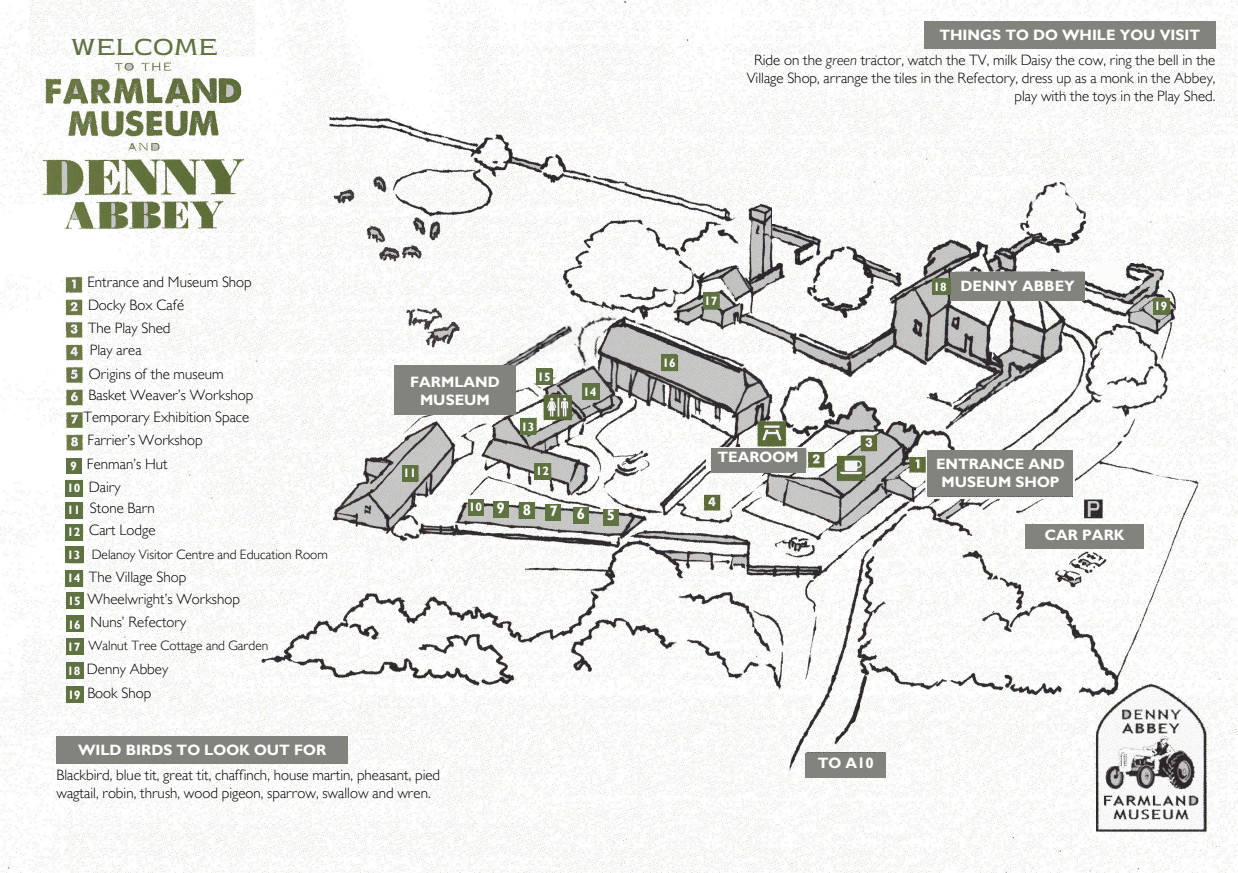
<style>
.page{position:relative;width:1238px;height:873px;background:#fff}
.page>*{position:absolute;margin:0;border:0;box-sizing:border-box;transform-origin:0 0}
.t1{font:25.5px "Asangha Re Ex";color:#5f7242}
.t2{font:300 15px/18px "Gill Sans MT Std";color:#000}
.t3{font:700 15px/18px "Gill Sans MT Std";color:#fff;text-align:center}
.t4{font:300 13.5px "Gill Sans MT Std";color:#000}
.t5{font:700 12px "Gill Sans MT Std";color:#fff}
.s1{font-style:italic}
</style>
<div class="page">
<img style="left:0;top:0;width:1238px;height:873px">
<img style="left:495px;top:321px;width:88px;height:55px">
<div style="left:394px;top:365px;width:121px;height:49px;background:#82837c"></div>
<div style="left:710px;top:448px;width:95px;height:25px;background:#82837c"></div>
<div style="left:927px;top:450px;width:146px;height:46px;background:#82837c"></div>
<div style="left:1025px;top:524px;width:118px;height:25px;background:#82837c"></div>
<div style="left:950px;top:272px;width:134px;height:28px;background:#82837c"></div>
<div style="left:1095px;top:257px;width:26px;height:27px;background:#fcfcfb"></div>
<img style="left:1048px;top:220px;width:190px;height:43px">
<img style="left:87px;top:272px;width:194px;height:201px">
<img style="left:87px;top:473px;width:194px;height:44px">
<img style="left:87px;top:517px;width:194px;height:115px">
<img style="left:109px;top:496px;width:193px;height:101px">
<img style="left:154px;top:359px;width:193px;height:101px">
<div style="left:603px;top:509px;width:15px;height:17px;background:#5f7242"></div>
<div style="left:573px;top:508px;width:15px;height:16px;background:#5f7242"></div>
<div style="left:468px;top:499px;width:15px;height:17px;background:#5f7242"></div>
<div style="left:493px;top:501px;width:16px;height:16px;background:#5f7242"></div>
<div style="left:546px;top:504px;width:15px;height:17px;background:#5f7242"></div>
<div style="left:66px;top:458px;width:16px;height:15px;background:#5f7242"></div>
<div style="left:519px;top:503px;width:15px;height:16px;background:#5f7242"></div>
<img style="left:22px;top:636px;width:194px;height:100px">
<div style="left:66px;top:639px;width:17px;height:16px;background:#5f7242"></div>
<div style="left:66px;top:663px;width:17px;height:16px;background:#5f7242"></div>
<div style="left:66px;top:687px;width:17px;height:16px;background:#5f7242"></div>
<img style="left:29px;top:0;width:225px;height:56px">
<div style="left:402px;top:465px;width:15px;height:16px;background:#5f7242"></div>
<div style="left:534px;top:463px;width:17px;height:16px;background:#5f7242"></div>
<div style="left:521px;top:419px;width:15px;height:16px;background:#5f7242"></div>
<div style="left:536px;top:369px;width:16px;height:16px;background:#5f7242"></div>
<div style="left:582px;top:383px;width:17px;height:17px;background:#5f7242"></div>
<div style="left:661px;top:354px;width:16px;height:17px;background:#5f7242"></div>
<div style="left:703px;top:293px;width:15px;height:16px;background:#5f7242"></div>
<div style="left:931px;top:279px;width:19px;height:16px;background:#5f7242"></div>
<div style="left:1153px;top:298px;width:15px;height:16px;background:#5f7242"></div>
<div style="left:65px;top:480px;width:18px;height:17px;background:#5f7242"></div>
<div style="left:65px;top:502px;width:17px;height:17px;background:#5f7242"></div>
<div style="left:65px;top:524px;width:17px;height:17px;background:#5f7242"></div>
<div style="left:65px;top:546px;width:18px;height:16px;background:#5f7242"></div>
<div style="left:65px;top:570px;width:18px;height:16px;background:#5f7242"></div>
<div style="left:66px;top:593px;width:17px;height:16px;background:#5f7242"></div>
<div style="left:66px;top:615px;width:17px;height:17px;background:#5f7242"></div>
<img style="left:723px;top:272px;width:21px;height:24px">
<img style="left:728px;top:269px;width:22px;height:26px">
<img style="left:736px;top:265px;width:13px;height:14px">
<img style="left:329px;top:558px;width:193px;height:21px">
<div style="left:805px;top:753px;width:81px;height:24px;background:#82837c"></div>
<div style="left:56px;top:736px;width:292px;height:28px;background:#82837c"></div>
<img style="left:68px;top:766px;width:239px;height:107px">
<img style="left:307px;top:765px;width:244px;height:108px">
<img style="left:568px;top:314px;width:41px;height:53px">
<img style="left:570px;top:327px;width:22px;height:21px">
<img style="left:592px;top:310px;width:20px;height:20px">
<img style="left:597px;top:322px;width:12px;height:17px">
<svg style="left:581px;top:352px;width:18px;height:17px"></svg>
<svg style="left:608px;top:312px;width:11px;height:10px"></svg>
<img style="left:823px;top:157px;width:138px;height:24px">
<img style="left:772px;top:181px;width:245px;height:42px">
<img style="left:1000px;top:188px;width:17px;height:45px">
<img style="left:1017px;top:181px;width:71px;height:74px">
<img style="left:961px;top:49px;width:193px;height:132px">
<div style="left:924px;top:21px;width:291px;height:28px;background:#82837c"></div>
<p class="t1" style="left:70px;top:31px;width:149px">WELCOME</p>
<p class="t3" style="left:939px;top:28px;width:262px">THINGS TO DO WHILE YOU VISIT</p>
<p class="t2" style="left:746px;top:53px;width:470px;text-align:right">Ride on the <span class="s1">green</span> tractor, watch the TV, milk Daisy the cow, ring the bell in the<br>Village Shop, arrange the tiles in the Refectory, dress up as a monk in the Abbey, play with the toys in the Play Shed.</p>
<p class="t2" style="left:87px;top:275px;width:166px">Entrance and Museum Shop</p>
<p class="t3" style="left:960px;top:279px;width:116px">DENNY ABBEY</p>
<p class="t2" style="left:88px;top:299px;width:98px">Docky Box Café</p>
<p class="t2" style="left:88px;top:321px;width:84px">The Play Shed</p>
<p class="t2" style="left:90px;top:344px;width:53px">Play area</p>
<p class="t2" style="left:89px;top:367px;width:136px">Origins of the museum</p>
<p class="t2" style="left:89px;top:388px;width:166px">Basket Weaver’s Workshop</p>
<p class="t2" style="left:83px;top:410px;width:167px">Temporary Exhibition Space</p>
<p class="t2" style="left:88px;top:433px;width:116px">Farrier’s Workshop</p>
<p class="t2" style="left:87px;top:458px;width:82px">Fenman’s Hut</p>
<p class="t2" style="left:89px;top:480px;width:33px">Dairy</p>
<p class="t2" style="left:90px;top:501px;width:66px">Stone Barn</p>
<p class="t2" style="left:89px;top:524px;width:68px">Cart Lodge</p>
<p class="t4" style="left:92px;top:550px;width:237px">Delanoy Visitor Centre and Education Room</p>
<p class="t2" style="left:89px;top:570px;width:99px">The Village Shop</p>
<p class="t2" style="left:88px;top:592px;width:154px">Wheelwright’s Workshop</p>
<h2 class="t2" style="left:90px;top:615px;width:97px">Nuns’ Refectory</h2>
<p class="t4" style="left:89px;top:641px;width:181px">Walnut Tree Cottage and Garden</p>
<p class="t2" style="left:87px;top:663px;width:83px">Denny Abbey</p>
<p class="t2" style="left:87px;top:686px;width:65px">Book Shop</p>
<p class="t5" style="left:933px;top:283px;width:15px">18</p>
<p class="t5" style="left:704px;top:297px;width:15px">17</p>
<p class="t5" style="left:662px;top:358px;width:15px">16</p>
<p class="t5" style="left:537px;top:372px;width:15px">15</p>
<p class="t3" style="left:410px;top:375px;width:91px">FARMLAND<br>MUSEUM</p>
<p class="t5" style="left:583px;top:388px;width:15px">14</p>
<p class="t5" style="left:521px;top:423px;width:15px">13</p>
<h1 class="t3" style="left:717px;top:450px;width:83px">TEAROOM</h1>
<p class="t3" style="left:936px;top:458px;width:130px">ENTRANCE AND<br>MUSEUM SHOP</p>
<p class="t5" style="left:70px;top:462px;width:8px">9</p>
<p class="t5" style="left:67px;top:484px;width:15px">10</p>
<p class="t5" style="left:67px;top:506px;width:15px">11</p>
<p class="t5" style="left:67px;top:528px;width:15px">12</p>
<p class="t5" style="left:67px;top:551px;width:15px">13</p>
<p class="t5" style="left:67px;top:574px;width:15px">14</p>
<p class="t5" style="left:68px;top:597px;width:15px">15</p>
<p class="t5" style="left:68px;top:621px;width:15px">16</p>
<p class="t5" style="left:67px;top:643px;width:15px">17</p>
<p class="t5" style="left:67px;top:666px;width:15px">18</p>
<p class="t5" style="left:68px;top:691px;width:15px">19</p>
<p class="t5" style="left:403px;top:469px;width:15px">11</p>
<p class="t5" style="left:536px;top:467px;width:15px">12</p>
<p class="t5" style="left:469px;top:503px;width:15px">10</p>
<p class="t3" style="left:497px;top:501px;width:10px">9</p>
<p class="t3" style="left:523px;top:503px;width:10px">8</p>
<p class="t3" style="left:549px;top:504px;width:10px">7</p>
<p class="t3" style="left:577px;top:508px;width:10px">6</p>
<p class="t3" style="left:607px;top:509px;width:10px">5</p>
<p class="t3" style="left:1044px;top:528px;width:81px">CAR PARK</p>
<p class="t3" style="left:78px;top:743px;width:250px">WILD BIRDS TO LOOK OUT FOR</p>
<p class="t2" style="left:56px;top:768px;width:385px">Blackbird, blue tit, great tit, chaffinch, house martin, pheasant, pied wagtail, robin, thrush, wood pigeon, sparrow, swallow and wren.</p>
<p class="t3" style="left:817px;top:757px;width:58px">TO A10</p>
<p class="t5" style="left:1154px;top:302px;width:15px">19</p>
</div>
